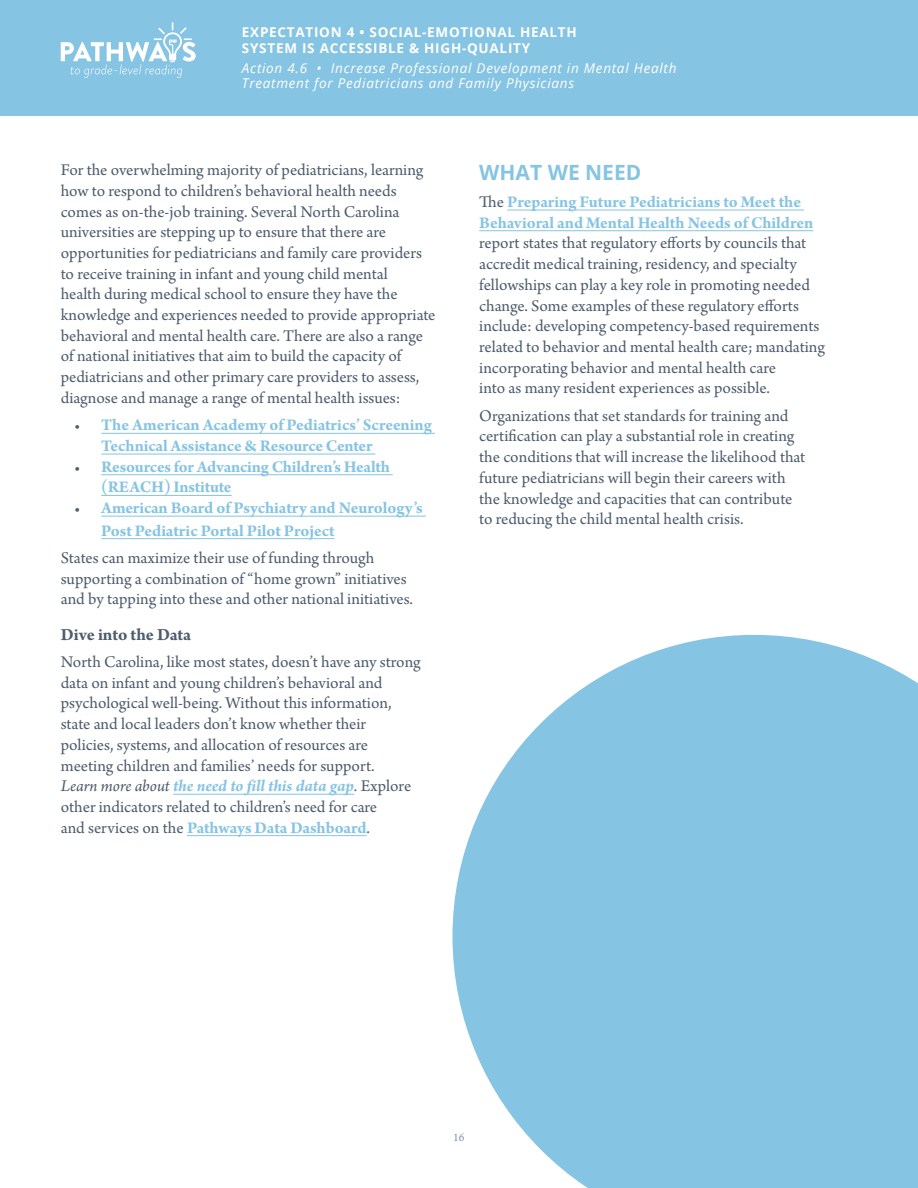
<style>
.page{position:relative;width:918px;height:1188px;background:#fff}
.page>*{position:absolute;margin:0;border:0;box-sizing:border-box;transform-origin:0 0}
.t1{font:700 21px "Open Sans";color:#86c4e3}
.t2{font:700 18px "Arno Pro";letter-spacing:-.005em;color:#4e5c6d}
.t3{font:17.25px/20.7px "Arno Pro";color:#4e5c6d}
.t4{font:700 17.25px/20.7px "Arno Pro";letter-spacing:-.005em;color:#86c4e3}
.t5{font:italic 13.5px/15px "Open Sans";letter-spacing:.055em;color:#fff}
.t6{font:700 13.5px/16.2px "Open Sans";letter-spacing:.055em;color:#fff}
.t7{font:12px "Arno Pro";color:#8194aa}
.s1{font-weight:400;font-size:16.5px;color:#4e5c6d}
.s2{font-style:italic}
.s3{font-weight:700;font-style:italic;color:#86c4e3}
.s4{font-weight:700;color:#86c4e3}
.s5{font-weight:400;color:#4e5c6d}
</style>
<div class="page">
<svg style="left:453px;top:635px;width:465px;height:553px;background:#94cbe6"></svg>
<hr style="left:101px;top:433px;width:334px;height:1px;background:#86c4e3">
<hr style="left:101px;top:454px;width:274px;height:1px;background:#86c4e3">
<hr style="left:101px;top:474px;width:292px;height:1px;background:#86c4e3">
<hr style="left:101px;top:495px;width:131px;height:1px;background:#86c4e3">
<hr style="left:101px;top:516px;width:325px;height:1px;background:#86c4e3">
<hr style="left:101px;top:538px;width:234px;height:1px;background:#86c4e3">
<hr style="left:173px;top:794px;width:181px;height:1px;background:#86c4e3">
<hr style="left:187px;top:835px;width:180px;height:1px;background:#86c4e3">
<hr style="left:507px;top:210px;width:297px;height:1px;background:#86c4e3">
<hr style="left:479px;top:230px;width:334px;height:1px;background:#86c4e3">
<div style="left:0;top:0;width:918px;height:116px;background:#86c4e3"></div>
<svg style="left:61px;top:22px;width:135px;height:56px"></svg>
<p class="t6" style="left:242px;top:23px;width:336px">EXPECTATION 4 • SOCIAL-EMOTIONAL HEALTH<br>SYSTEM IS ACCESSIBLE &amp; HIGH-QUALITY</p>
<p class="t5" style="left:242px;top:60px;width:436px">Action 4.6 • Increase Professional Development in Mental Health<br>Treatment for Pediatricians and Family Physicians</p>
<p class="t3" style="left:61px;top:161px;width:376px">For the overwhelming majority of pediatricians, learning how to respond to children’s behavioral health needs comes as on-the-job training. Several North Carolina universities are stepping up to ensure that there are opportunities for pediatricians and family care providers to receive training in infant and young child mental<br>health during medical school to ensure they have the knowledge and experiences needed to provide appropriate behavioral and mental health care. There are also a range of national initiatives that aim to build the capacity of pediatricians and other primary care providers to assess, diagnose and manage a range of mental health issues:</p>
<p class="t4" style="left:101px;top:416px;width:332px;text-indent:-27px"><span class="s1">•</span> The American Academy of Pediatrics’ Screening<br>Technical Assistance &amp; Resource Center</p>
<p class="t4" style="left:101px;top:457px;width:290px;text-indent:-27px"><span class="s1">•</span> Resources for Advancing Children’s Health (REACH) Institute</p>
<p class="t4" style="left:101px;top:498px;width:323px;line-height:22.5px;text-indent:-27px"><span class="s1">•</span> American Board of Psychiatry and Neurology’s<br>Post Pediatric Portal Pilot Project</p>
<p class="t3" style="left:61px;top:548px;width:354px">States can maximize their use of funding through supporting a combination of “home grown” initiatives and by tapping into these and other national initiatives.</p>
<p class="t2" style="left:61px;top:624px;width:132px">Dive into the Data</p>
<p class="t3" style="left:61px;top:652px;width:362px">North Carolina, like most states, doesn’t have any strong data on infant and young children’s behavioral and psychological well-being. Without this information, state and local leaders don’t know whether their policies, systems, and allocation of resources are meeting children and families’ needs for support.<br><span class="s2">Learn more about</span> <span class="s3">the need to fill this data gap</span><span class="s2">.</span> Explore other indicators related to children’s need for care<br>and services on the <span class="s4">Pathways Data Dashboard</span>.</p>
<p class="t1" style="left:479px;top:157px;width:164px">WHAT WE NEED</p>
<p class="t4" style="left:479px;top:192px;width:336px"><span class="s5">The</span> Preparing Future Pediatricians to Meet the<br>Behavioral and Mental Health Needs of Children</p>
<p class="t3" style="left:479px;top:234px;width:347px">report states that regulatory efforts by councils that accredit medical training, residency, and specialty fellowships can play a key role in promoting needed change. Some examples of these regulatory efforts include: developing competency-based requirements related to behavior and mental health care; mandating incorporating behavior and mental health care<br>into as many resident experiences as possible.</p>
<p class="t3" style="left:479px;top:406px;width:328px">Organizations that set standards for training and certification can play a substantial role in creating the conditions that will increase the likelihood that future pediatricians will begin their careers with the knowledge and capacities that can contribute to reducing the child mental health crisis.</p>
<p class="t7" style="left:453px;top:1131px;width:13px">16</p>
</div>
